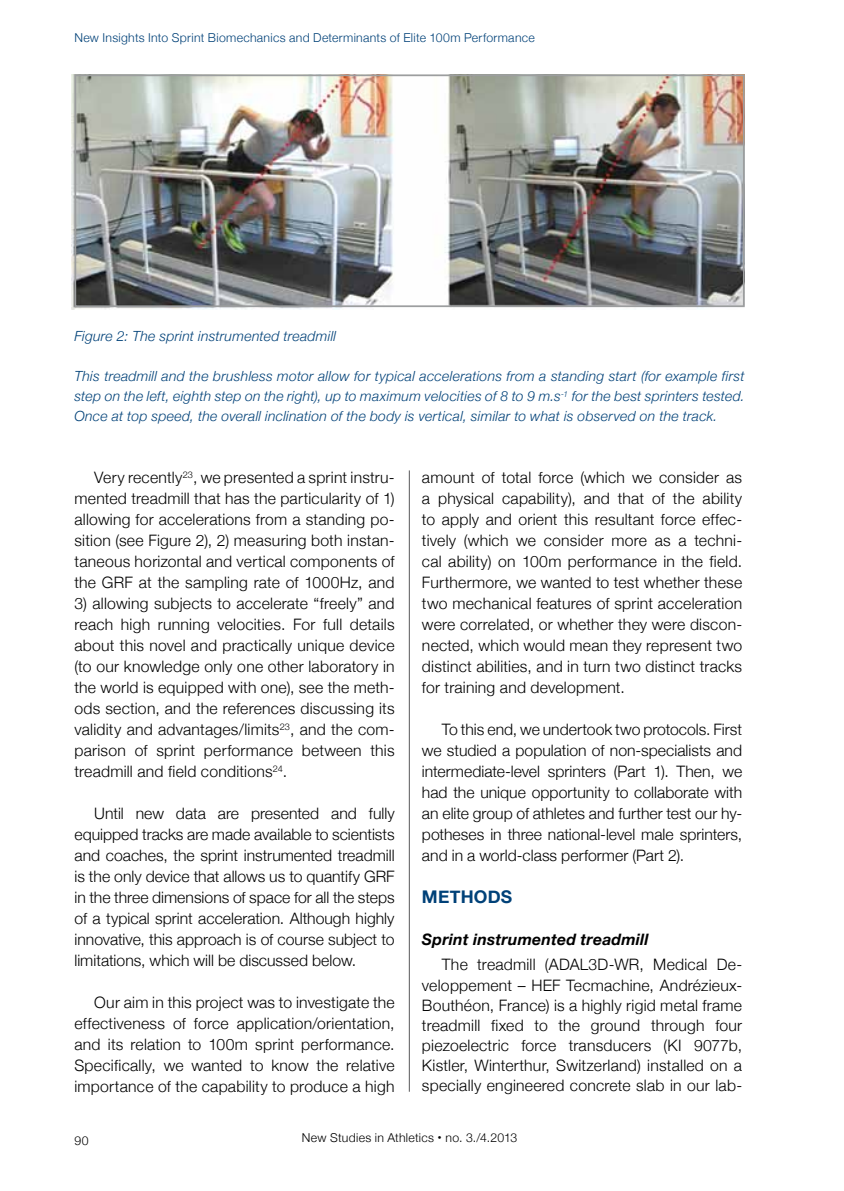
<style>
.page{position:relative;width:844px;height:1191px;background:#fff}
.page>*{position:absolute;margin:0;border:0;box-sizing:border-box;transform-origin:0 0}
.t1{font:700 17.5px "Helvetica Neue";letter-spacing:.015em;color:#004178}
.t2{font:300 15.75px/21px "Helvetica Neue";letter-spacing:.015em;color:#000;text-align:justify}
.t3{font:italic 700 15.75px "Helvetica Neue";letter-spacing:.015em;color:#000}
.t4{font:italic 300 14px/20.1px "Helvetica Neue";letter-spacing:.02em;color:#004178;text-align:justify}
.t5{font:300 12.25px "Helvetica Neue";letter-spacing:.025em;color:#004178}
.t6{font:300 12.25px "Helvetica Neue";letter-spacing:.025em;color:#000}
.s1{font-weight:700;font-size:15.75px}
</style>
<div class="page">
<img style="left:72px;top:74px;width:672px;height:235px">
<hr style="left:409px;top:470px;width:1px;height:621px;background:#58585a">
<div style="left:74px;top:74px;width:670px;height:233px;border:2px solid #9c9e9f"></div>
<p class="t5" style="left:74px;top:30px;width:462px">New Insights Into Sprint Biomechanics and Determinants of Elite 100m Performance</p>
<p class="t4" style="left:74px;top:325px;width:263px">Figure 2: The sprint instrumented treadmill</p>
<p class="t4" style="left:74px;top:366px;width:671px">This treadmill and the brushless motor allow for typical accelerations from a standing start (for example first step on the left, eighth step on the right), up to maximum velocities of 8 to 9 m.s<sup>-1</sup> for the best sprinters tested.<br>Once at top speed, the overall inclination of the body is vertical, similar to what is observed on the track.</p>
<p class="t2" style="left:74px;top:467px;width:321px;text-indent:20px">Very recently<sup>23</sup>, we presented a sprint instru&shy;mented treadmill that has the particularity of 1) allowing for accelerations from a standing po&shy;sition (see Figure 2), 2) measuring both instan&shy;taneous horizontal and vertical components of the GRF at the sampling rate of 1000Hz, and</p>
<p class="t2" style="left:74px;top:593px;width:321px">3) allowing subjects to accelerate “freely” and reach high running velocities. For full details about this novel and practically unique device (to our knowledge only one other laboratory in the world is equipped with one), see the meth&shy;ods section, and the references discussing its validity and advantages/limits<sup>23</sup>, and the com&shy;parison of sprint performance between this treadmill and field conditions<sup>24</sup>.</p>
<p class="t2" style="left:74px;top:803px;width:321px;text-indent:20px">Until new data are presented and fully equipped tracks are made available to scientists and coaches, the sprint instrumented treadmill is the only device that allows us to quantify GRF in the three dimensions of space for all the steps of a typical sprint acceleration. Although highly innovative, this approach is of course subject to limitations, which will be discussed below.</p>
<p class="t2" style="left:74px;top:992px;width:321px;text-indent:20px">Our aim in this project was to investigate the effectiveness of force application/orientation, and its relation to 100m sprint performance.<br>Specifically, we wanted to know the relative importance of the capability to produce a high</p>
<p class="t2" style="left:422px;top:467px;width:321px">amount of total force (which we consider as a physical capability), and that of the ability to apply and orient this resultant force effec&shy;tively (which we consider more as a techni&shy;cal ability) on 100m performance in the field.<br>Furthermore, we wanted to test whether these two mechanical features of sprint acceleration were correlated, or whether they were discon&shy;nected, which would mean they represent two distinct abilities, and in turn two distinct tracks for training and development.</p>
<p class="t2" style="left:422px;top:719px;width:321px;text-indent:20px">To this end, we undertook two protocols. First we studied a population of non-specialists and intermediate-level sprinters (Part 1). Then, we had the unique opportunity to collaborate with an elite group of athletes and further test our hy&shy;potheses in three national-level male sprinters, and in a world-class performer (Part 2).</p>
<p class="t1" style="left:422px;top:886px;width:92px">METHODS</p>
<p class="t3" style="left:422px;top:930px;width:228px">Sprint instrumented treadmill</p>
<p class="t2" style="left:422px;top:954px;width:321px;line-height:20.1px;text-indent:20px">The treadmill (ADAL3D-WR, Medical De&shy;veloppement – HEF Tecmachine, Andrézieux-Bouthéon, France) is a highly rigid metal frame treadmill fixed to the ground through four piezoelectric force transducers (KI 9077b, Kistler, Winterthur, Switzerland) installed on a specially engineered concrete slab in our lab-</p>
<p class="t6" style="left:74px;top:1133px;width:16px">90</p>
<p class="t6" style="left:302px;top:1130px;width:217px">New Studies in Athletics <span class="s1">·</span> no. 3./4.2013</p>
</div>
